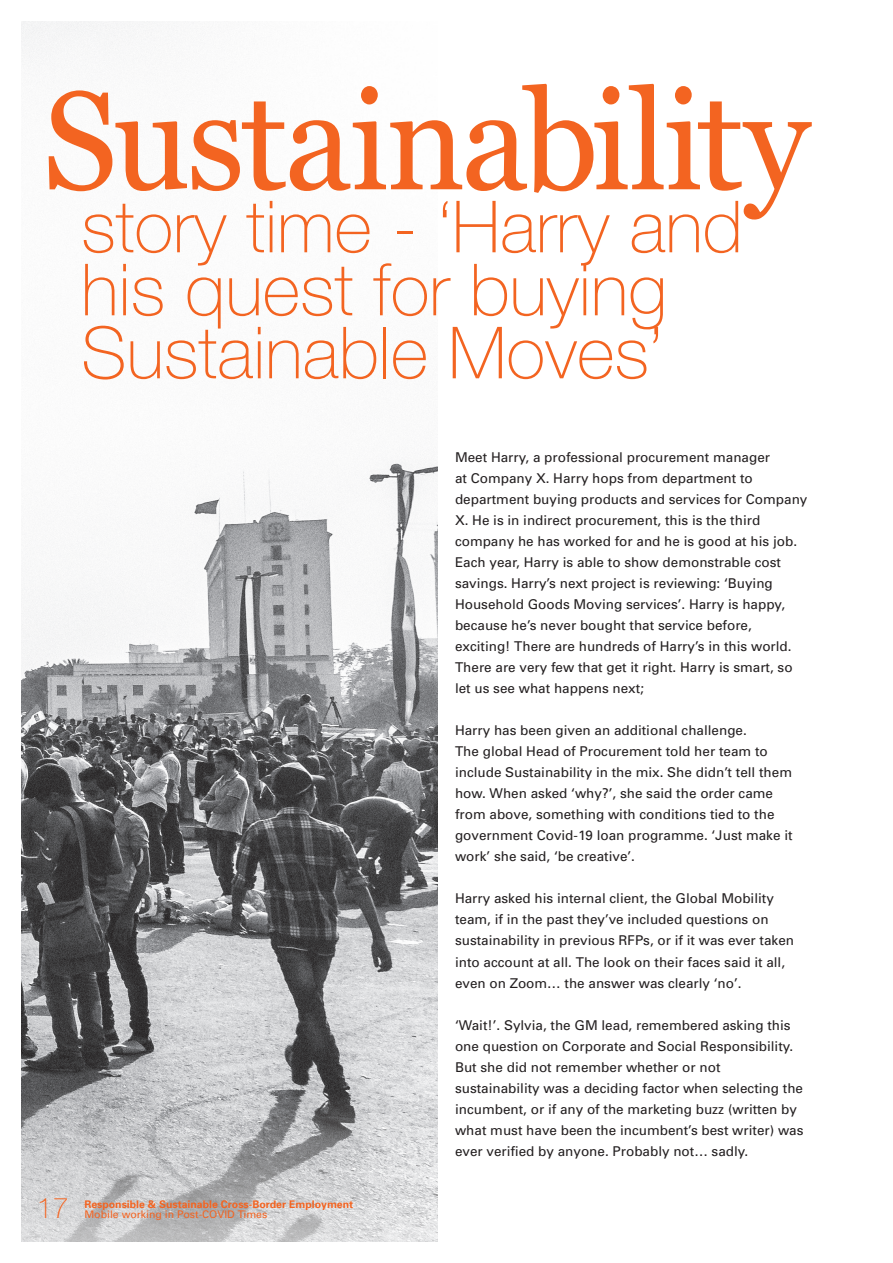
<style>
.page{position:relative;width:893px;height:1263px;background:#fff}
.page>*{position:absolute;margin:0;border:0;box-sizing:border-box;transform-origin:0 0}
.t1{font:139.5px "Georgia";letter-spacing:-.025em;color:#f36421;scale:.96 1}
.t2{font:100 72px/63px "Helvetica Neue";color:#f36421}
.t3{font:100 28.5px "Helvetica Neue";color:#f36421}
.t4{font:13.5px/21px "Univers";color:#231f20}
.t5{font:700 10.5px "Univers";color:#f36421}
.t6{font:10.5px "Univers";color:#f36421}
</style>
<div class="page">
<img style="left:21px;top:21px;width:417px;height:1046px">
<svg style="left:21px;top:1067px;width:417px;height:175px;background:#bebfc1"></svg>
<h1 class="t1" style="left:43px;top:39px;width:801px">Sustainability</h1>
<h2 class="t2" style="left:81px;top:196px;width:663px">story time - ‘Harry and his quest for buying<br>Sustainable Moves’</h2>
<h3 class="t3" style="left:37px;top:1192px;width:33px">17</h3>
<p class="t5" style="left:84px;top:1197px;width:270px">Responsible &amp; Sustainable Cross-Border Employment</p>
<p class="t6" style="left:84px;top:1208px;width:184px">Mobile working in Post-COVID Times</p>
<p class="t4" style="left:455px;top:447px;width:354px">Meet Harry, a professional procurement manager<br>at Company X. Harry hops from department to department buying products and services for Company X. He is in indirect procurement, this is the third company he has worked for and he is good at his job.<br>Each year, Harry is able to show demonstrable cost savings. Harry’s next project is reviewing: ‘Buying Household Goods Moving services’. Harry is happy, because he’s never bought that service before, exciting! There are hundreds of Harry’s in this world.<br>There are very few that get it right. Harry is smart, so let us see what happens next;</p>
<p class="t4" style="left:455px;top:720px;width:339px">Harry has been given an additional challenge.<br>The global Head of Procurement told her team to include Sustainability in the mix. She didn’t tell them how. When asked ‘why?’, she said the order came from above, something with conditions tied to the government Covid-19 loan programme. ‘Just make it work’ she said, ‘be creative’.</p>
<p class="t4" style="left:455px;top:888px;width:341px">Harry asked his internal client, the Global Mobility team, if in the past they’ve included questions on sustainability in previous RFPs, or if it was ever taken into account at all. The look on their faces said it all, even on Zoom… the answer was clearly ‘no’.</p>
<p class="t4" style="left:455px;top:1014px;width:350px">‘Wait!’. Sylvia, the GM lead, remembered asking this one question on Corporate and Social Responsibility.<br>But she did not remember whether or not sustainability was a deciding factor when selecting the incumbent, or if any of the marketing buzz (written by what must have been the incumbent’s best writer) was ever verified by anyone. Probably not… sadly.</p>
</div>
